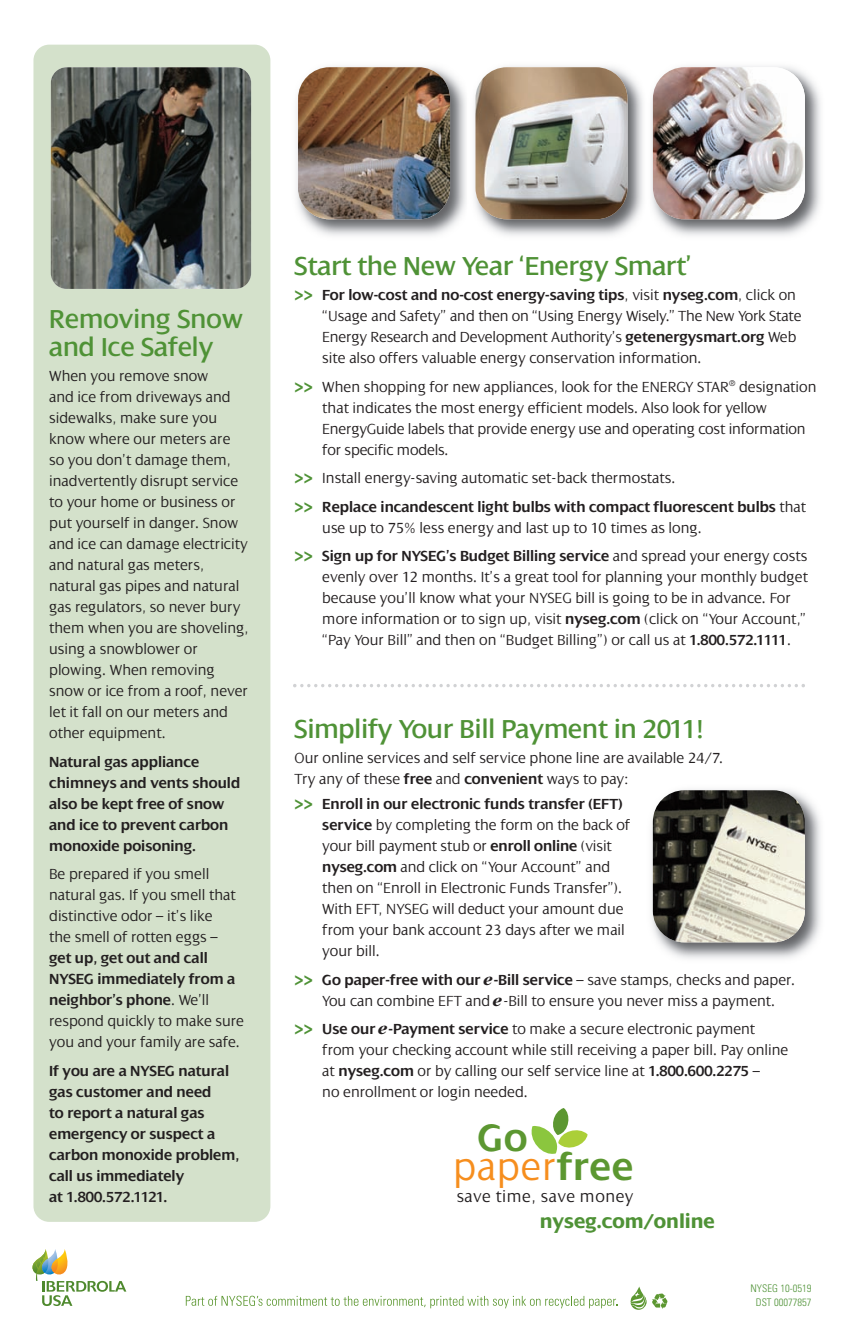
<style>
.page{position:relative;width:849px;height:1339px;background:#fff}
.page>*{position:absolute;margin:0;border:0;box-sizing:border-box;transform-origin:0 0}
.t1{font:300 41.12px "Dialog";letter-spacing:.02em;color:#f68e1e}
.t2{font:600 41.12px "Dialog";color:#5c9731}
.t3{font:28px/28px "Dialog";color:#4f9236}
.t4{font:700 21px "Dialog";color:#4f9236}
.t5{font:300 17.5px "Dialog";letter-spacing:.03em;color:#231f20}
.t6{font:300 15.75px/21px "Dialog";color:#231f20}
.t7{font:600 15.75px/21px "Dialog";color:#231f20}
.t8{font:300 condensed 10.5px/14px "Univers";color:#4f9236;text-align:center}
.s1{font-weight:300}
.s2{font-family:"Univers";font-weight:700;font-stretch:condensed;font-size:18.38px;color:#4f9236}
.s3{font-weight:600}
.s4{font-family:"Garamond";font-weight:700;font-style:italic;font-size:18.38px}
.s5{font-weight:600;color:#5c9731}
</style>
<div class="page">
<svg style="left:293px;top:684px;width:512px;height:3px"></svg>
<div style="left:33px;top:45px;width:237px;height:1176px;background:#d4e1cb;border-radius:16px"></div>
<img style="left:51px;top:67px;width:200px;height:222px;border-radius:16px">
<svg style="left:32px;top:1249px;width:94px;height:56px"></svg>
<svg style="left:630px;top:1286px;width:38px;height:23px"></svg>
<svg style="left:186px;top:1295px;width:431px;height:13px"></svg>
<img style="left:296px;top:66px;width:525px;height:170px">
<img style="left:298px;top:67px;width:152px;height:152px;border-radius:32px">
<img style="left:475px;top:67px;width:152px;height:152px;border-radius:32px">
<img style="left:653px;top:67px;width:152px;height:152px;border-radius:32px">
<img style="left:651px;top:789px;width:170px;height:170px">
<img style="left:653px;top:790px;width:152px;height:152px;border-radius:32px">
<svg style="left:531px;top:1108px;width:56px;height:46px"></svg>
<h2 class="t3" style="left:49px;top:304px;width:195px">Removing Snow and Ice Safely</h2>
<p class="t6" style="left:49px;top:365px;width:201px">When you remove snow<br>and ice from driveways and sidewalks, make sure you know where our meters are so you don’t damage them, inadvertently disrupt service to your home or business or put yourself in danger. Snow and ice can damage electricity and natural gas meters, natural gas pipes and natural gas regulators, so never bury them when you are shoveling, using a snowblower or plowing. When removing snow or ice from a roof, never let it fall on our meters and other equipment.</p>
<p class="t7" style="left:49px;top:750px;width:193px">Natural gas appliance chimneys and vents should also be kept free of snow and ice to prevent carbon monoxide poisoning.</p>
<p class="t6" style="left:49px;top:863px;width:188px">Be prepared if you smell natural gas. If you smell that distinctive odor – it’s like the smell of rotten eggs –</p>
<p class="t7" style="left:49px;top:947px;width:196px">get up, get out and call<br>NYSEG immediately from a neighbor’s phone<span class="s1">. We’ll respond quickly to make sure you and your family are safe.</span></p>
<p class="t7" style="left:49px;top:1059px;width:191px">If you are a NYSEG natural gas customer and need<br>to report a natural gas emergency or suspect a carbon monoxide problem, call us immediately<br>at 1.800.572.1121.</p>
<h2 class="t3" style="left:295px;top:251px;width:398px">Start the New Year ‘Energy Smart’</h2>
<p class="t6" style="left:322px;top:284px;width:481px;text-indent:-28px"><span class="s2">&gt;&gt;</span> <span class="s3">For low-cost and no-cost energy-saving tips</span>, visit <span class="s3">nyseg.com</span>, click on “Usage and Safety” and then on “Using Energy Wisely.” The New York State Energy Research and Development Authority’s <span class="s3">getenergysmart.org</span> Web site also offers valuable energy conservation information.</p>
<p class="t6" style="left:322px;top:376px;width:496px;text-indent:-28px"><span class="s2">&gt;&gt;</span> When shopping for new appliances, look for the ENERGY STAR<sup>®</sup> designation that indicates the most energy efficient models. Also look for yellow EnergyGuide labels that provide energy use and operating cost information for specific models.</p>
<p class="t7" style="left:295px;top:463px;width:513px;line-height:28.5px"><span class="s2">&gt;&gt;</span> <span class="s1">Install energy-saving automatic set-back thermostats.<br></span><span class="s2">&gt;&gt;</span> Replace incandescent light bulbs with compact fluorescent bulbs <span class="s1">that</span></p>
<p class="t6" style="left:295px;top:513px;width:514px;line-height:28.5px;text-indent:28px">use up to 75% less energy and last up to 10 times as long.<br><span class="s2">&gt;&gt;</span> <span class="s3">Sign up for NYSEG’s Budget Billing service</span> and spread your energy costs</p>
<p class="t6" style="left:322px;top:566px;width:487px">evenly over 12 months. It’s a great tool for planning your monthly budget because you’ll know what your NYSEG bill is going to be in advance. For more information or to sign up, visit <span class="s3">nyseg.com</span> (click on “Your Account,” “Pay Your Bill” and then on “Budget Billing”) or call us at <span class="s3">1.800.572.1111</span>.</p>
<h2 class="t3" style="left:295px;top:714px;width:410px">Simplify Your Bill Payment in 2011!</h2>
<p class="t6" style="left:295px;top:747px;width:430px">Our online services and self service phone line are available 24/7.<br>Try any of these <span class="s3">free</span> and <span class="s3">convenient</span> ways to pay:</p>
<p class="t6" style="left:322px;top:793px;width:309px;text-indent:-28px"><span class="s2">&gt;&gt;</span> <span class="s3">Enroll in our electronic funds transfer (EFT) service</span> by completing the form on the back of your bill payment stub or <span class="s3">enroll online</span> (visit <span class="s3">nyseg.com</span> and click on “Your Account” and then on “Enroll in Electronic Funds Transfer”).<br>With EFT, NYSEG will deduct your amount due from your bank account 23 days after we mail your bill.</p>
<p class="t6" style="left:295px;top:968px;width:502px;text-align:center"><span class="s2">&gt;&gt;</span> <span class="s3">Go paper-free with our</span> <span class="s4">e</span><span class="s3">-Bill service</span> – save stamps, checks and paper.<br>You can combine EFT and <span class="s4">e</span>-Bill to ensure you never miss a payment.</p>
<p class="t6" style="left:322px;top:1018px;width:467px;text-indent:-28px"><span class="s2">&gt;&gt;</span> <span class="s3">Use our</span> <span class="s4">e</span><span class="s3">-Payment service</span> to make a secure electronic payment from your checking account while still receiving a paper bill. Pay online at <span class="s3">nyseg.com</span> or by calling our self service line at <span class="s3">1.800.600.2275</span> –<br>no enrollment or login needed.</p>
<h1 class="t2" style="left:478px;top:1113px;width:51px">Go</h1>
<h1 class="t1" style="left:453px;top:1141px;width:182px">paper<span class="s5">free</span></h1>
<p class="t5" style="left:457px;top:1185px;width:178px">save time, save money</p>
<h3 class="t4" style="left:540px;top:1208px;width:177px">nyseg.com/online</h3>
<p class="t8" style="left:750px;top:1281px;width:62px">NYSEG 10-0519<br>DST 00077857</p>
</div>
